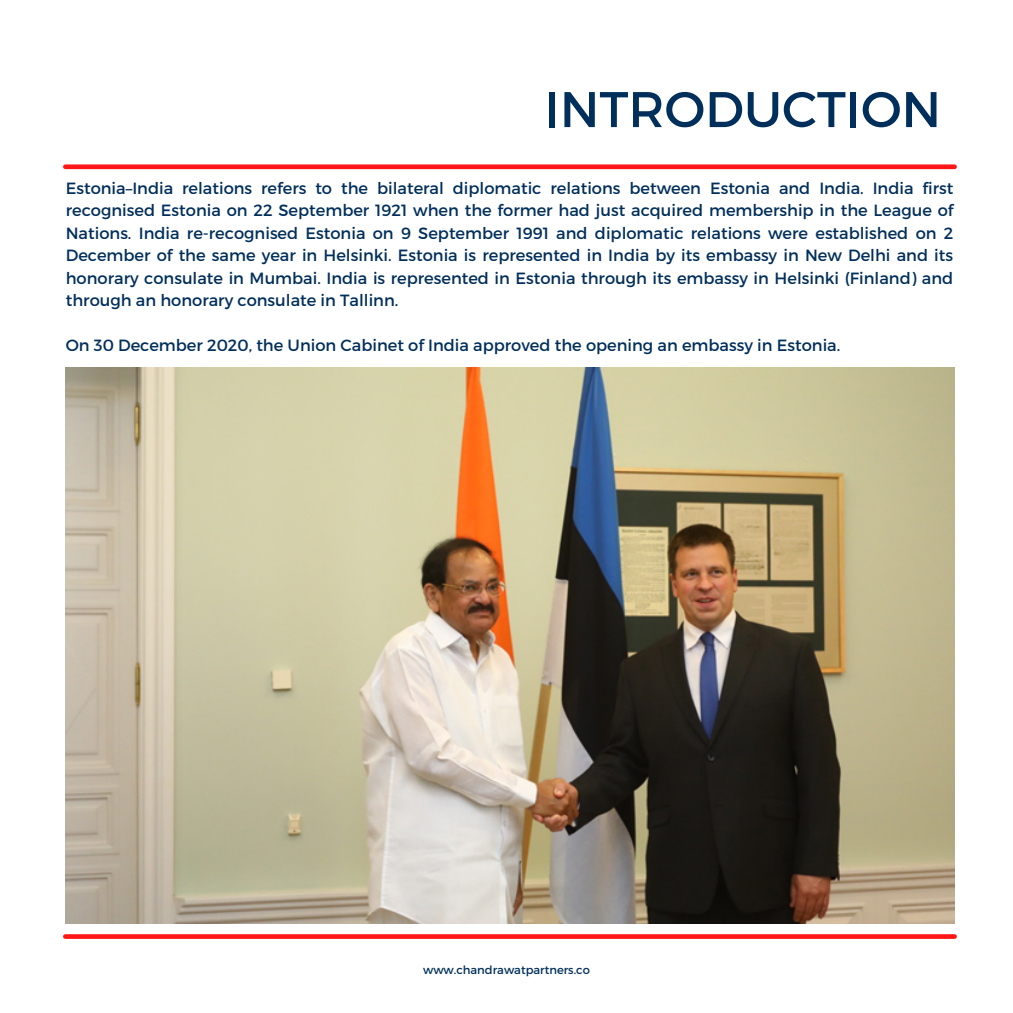
<style>
.page{position:relative;width:1013px;height:1013px;background:#fff}
.page>*{position:absolute;margin:0;border:0;box-sizing:border-box;transform-origin:0 0}
.t1{font:50px "Montserrat";color:#002f5b}
.t2{font:16.25px/22.5px "Montserrat";color:#002f5b;text-align:justify}
.t3{font:11.5px "Montserrat";color:#00305b}
</style>
<div class="page">
<div style="left:65px;top:164px;width:889px;height:5px;background:#ff1616"></div>
<svg style="left:65px;top:934px;width:889px;height:4px;background:#f22"></svg>
<img style="left:66px;top:368px;width:888px;height:555px">
<p class="t1" style="left:544px;top:77px;width:398px">INTRODUCTION</p>
<p class="t2" style="left:66px;top:176px;width:889px">Estonia–India relations refers to the bilateral diplomatic relations between Estonia and India. India first recognised Estonia on 22 September 1921 when the former had just acquired membership in the League of Nations. India re-recognised Estonia on 9 September 1991 and diplomatic relations were established on 2<br>December of the same year in Helsinki. Estonia is represented in India by its embassy in New Delhi and its honorary consulate in Mumbai. India is represented in Estonia through its embassy in Helsinki (Finland) and through an honorary consulate in Tallinn.</p>
<p class="t2" style="left:66px;top:333px;width:776px">On 30 December 2020, the Union Cabinet of India approved the opening an embassy in Estonia.</p>
<p class="t3" style="left:423px;top:961px;width:168px">www.chandrawatpartners.co</p>
</div>
